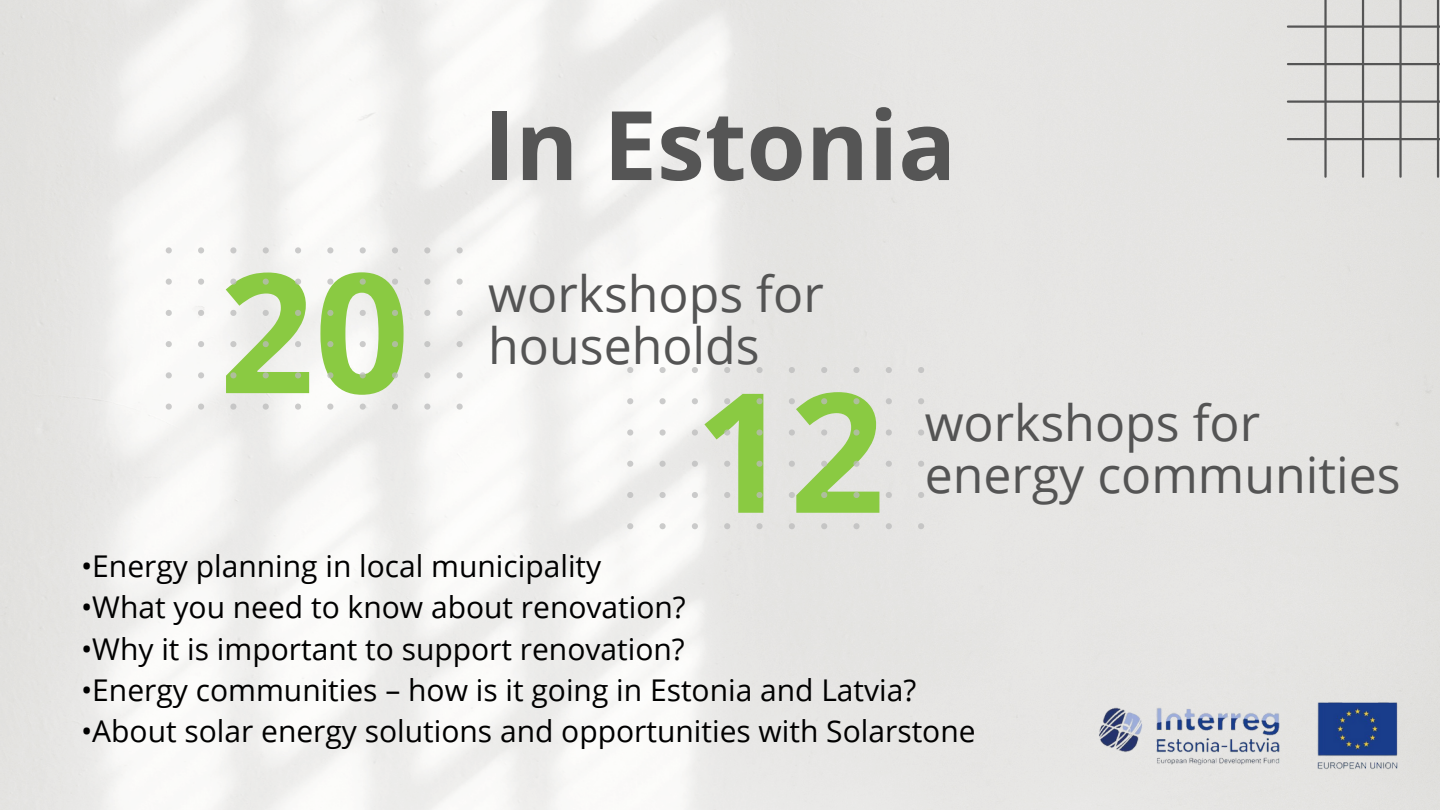
<style>
.page{position:relative;width:1440px;height:810px;background:#fff}
.page>*{position:absolute;margin:0;border:0;box-sizing:border-box;transform-origin:0 0}
.t1{font:700 166.6px "Open Sans";color:#8aca42}
.t2{font:700 96px "Open Sans";color:#555}
.t3{font:50px/52.5px "Open Sans";color:#545454}
.t4{font:30px "Open Sans";color:#000}
</style>
<div class="page">
<svg style="left:1287px;top:0;width:153px;height:178px;background:#d2d1cf"></svg>
<img style="left:1076px;top:686px;width:339px;height:99px">
<svg style="left:166px;top:247px;width:297px;height:163px;fill:#f3f2f1"></svg>
<svg style="left:627px;top:367px;width:297px;height:162px;fill:#e6e5e4"></svg>
<h1 class="t1" style="left:219px;top:215px;width:192px">20</h1>
<h2 class="t2" style="left:484px;top:78px;width:474px">In Estonia</h2>
<h3 class="t3" style="left:488px;top:266px;width:337px">workshops for households</h3>
<h1 class="t1" style="left:695px;top:335px;width:192px">12</h1>
<h3 class="t3" style="left:925px;top:395px;width:477px">workshops for energy communities</h3>
<p class="t4" style="left:81px;top:545px;width:522px">•Energy planning in local municipality</p>
<p class="t4" style="left:81px;top:586px;width:606px">•What you need to know about renovation?</p>
<p class="t4" style="left:81px;top:628px;width:605px">•Why it is important to support renovation?</p>
<p class="t4" style="left:81px;top:669px;width:837px">•Energy communities – how is it going in Estonia and Latvia?</p>
<p class="t4" style="left:81px;top:710px;width:896px">•About solar energy solutions and opportunities with Solarstone</p>
</div>
